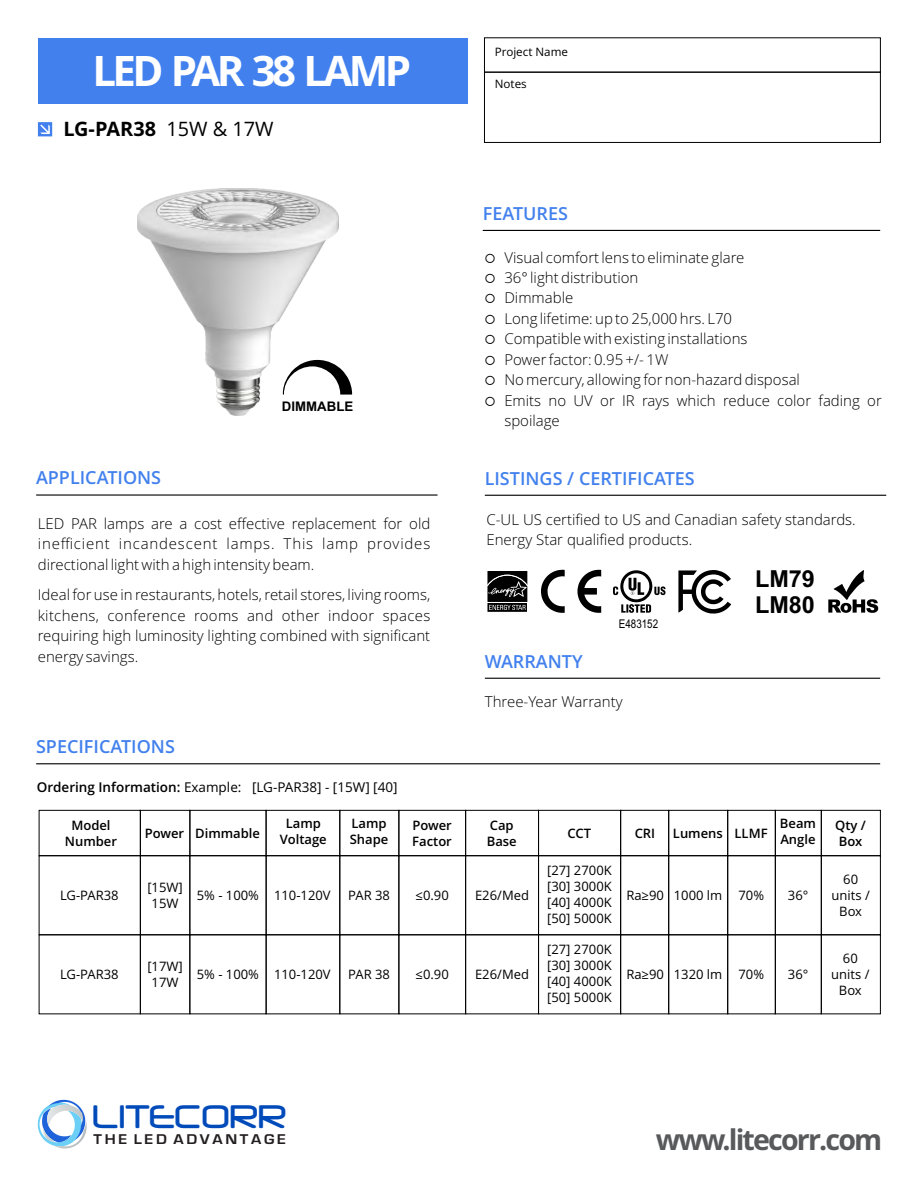
<style>
.page{position:relative;width:918px;height:1188px;background:#fff}
.page>*{position:absolute;margin:0;border:0;box-sizing:border-box;transform-origin:0 0}
.t1{font:700 42px "Open Sans";letter-spacing:-.085em;color:#fff}
.t2{font:38.55px "Neuropol";color:#004aba;scale:.93 1}
.t3{font:700 28.65px "Open Sans";letter-spacing:-.065em;color:#58595b}
.t4{font:700 23.4px/26.2px "Arial";color:#000}
.t5{font:700 19.95px "Open Sans";color:#000}
.t6{font:600 18px "Open Sans";color:#4281ed}
.t7{font:300 15px/20.4px "Open Sans";color:#000}
.t8{font:700 14.7px "Eurostile";letter-spacing:.17em;color:#231f20;scale:1.1 1}
.t9{font:13.5px "Open Sans";color:#000}
.t10{font:700 13.2px "Arial";color:#000}
.t11{font:13.05px/15.9px "Open Sans";color:#000;text-align:center}
.t12{font:600 13.05px/15.9px "Open Sans";color:#000}
.t13{font:12px "Arial Narrow";color:#000}
.t14{font:11.55px "Open Sans";color:#000}
.s1{font-weight:400}
.s2{font-weight:600}
</style>
<div class="page">
<svg style="left:38px;top:1100px;width:47px;height:48px"></svg>
<svg style="left:38px;top:122px;width:14px;height:14px"></svg>
<div style="left:484px;top:72px;width:397px;height:71px;border:1px solid #000"></div>
<div style="left:38px;top:38px;width:430px;height:65px;background:#4281ed"></div>
<hr style="left:36px;top:494px;width:402px;height:2px;background:#000">
<hr style="left:485px;top:495px;width:401px;height:1px;background:#000">
<hr style="left:36px;top:763px;width:844px;height:1px;background:#000">
<hr style="left:485px;top:678px;width:395px;height:1px;background:#000">
<hr style="left:483px;top:230px;width:397px;height:1px;background:#000">
<svg style="left:577px;top:570px;width:24px;height:43px"></svg>
<svg style="left:541px;top:570px;width:24px;height:43px"></svg>
<svg style="left:613px;top:570px;width:53px;height:43px"></svg>
<svg style="left:828px;top:570px;width:50px;height:43px"></svg>
<svg style="left:487px;top:571px;width:41px;height:41px;background:#323232"></svg>
<svg style="left:678px;top:570px;width:53px;height:44px"></svg>
<img style="left:137px;top:188px;width:201px;height:227px">
<svg style="left:283px;top:360px;width:69px;height:35px"></svg>
<div style="left:821px;top:810px;width:60px;height:46px;border:1px solid #000"></div>
<div style="left:775px;top:810px;width:47px;height:46px;border:1px solid #000"></div>
<div style="left:727px;top:810px;width:49px;height:46px;border:1px solid #000"></div>
<div style="left:668px;top:810px;width:60px;height:46px;border:1px solid #000"></div>
<div style="left:620px;top:810px;width:49px;height:46px;border:1px solid #000"></div>
<div style="left:538px;top:810px;width:83px;height:46px;border:1px solid #000"></div>
<div style="left:465px;top:810px;width:74px;height:46px;border:1px solid #000"></div>
<div style="left:398px;top:810px;width:68px;height:46px;border:1px solid #000"></div>
<div style="left:339px;top:810px;width:60px;height:46px;border:1px solid #000"></div>
<div style="left:266px;top:810px;width:74px;height:46px;border:1px solid #000"></div>
<div style="left:190px;top:810px;width:76px;height:46px;border:1px solid #000"></div>
<div style="left:140px;top:810px;width:50px;height:46px;border:1px solid #000"></div>
<div style="left:39px;top:810px;width:102px;height:46px;border:1px solid #000"></div>
<div style="left:821px;top:855px;width:60px;height:80px;border:1px solid #000"></div>
<div style="left:821px;top:934px;width:60px;height:80px;border:1px solid #000"></div>
<div style="left:775px;top:855px;width:47px;height:80px;border:1px solid #000"></div>
<div style="left:775px;top:934px;width:47px;height:80px;border:1px solid #000"></div>
<div style="left:727px;top:855px;width:49px;height:80px;border:1px solid #000"></div>
<div style="left:727px;top:934px;width:49px;height:80px;border:1px solid #000"></div>
<div style="left:668px;top:855px;width:60px;height:80px;border:1px solid #000"></div>
<div style="left:668px;top:934px;width:60px;height:80px;border:1px solid #000"></div>
<div style="left:620px;top:855px;width:49px;height:80px;border:1px solid #000"></div>
<div style="left:620px;top:934px;width:49px;height:80px;border:1px solid #000"></div>
<div style="left:538px;top:855px;width:83px;height:80px;border:1px solid #000"></div>
<div style="left:538px;top:934px;width:83px;height:80px;border:1px solid #000"></div>
<div style="left:465px;top:855px;width:74px;height:80px;border:1px solid #000"></div>
<div style="left:465px;top:934px;width:74px;height:80px;border:1px solid #000"></div>
<div style="left:398px;top:855px;width:68px;height:80px;border:1px solid #000"></div>
<div style="left:398px;top:934px;width:68px;height:80px;border:1px solid #000"></div>
<div style="left:339px;top:855px;width:60px;height:80px;border:1px solid #000"></div>
<div style="left:339px;top:934px;width:60px;height:80px;border:1px solid #000"></div>
<div style="left:266px;top:855px;width:74px;height:80px;border:1px solid #000"></div>
<div style="left:266px;top:934px;width:74px;height:80px;border:1px solid #000"></div>
<div style="left:189px;top:855px;width:78px;height:80px;border:1px solid #000"></div>
<div style="left:189px;top:934px;width:78px;height:80px;border:1px solid #000"></div>
<div style="left:140px;top:855px;width:50px;height:80px;border:1px solid #000"></div>
<div style="left:140px;top:934px;width:50px;height:80px;border:1px solid #000"></div>
<div style="left:39px;top:855px;width:102px;height:80px;border:1px solid #000"></div>
<div style="left:39px;top:934px;width:102px;height:80px;border:1px solid #000"></div>
<h1 class="t1" style="left:93px;top:53px;width:320px">LED PAR 38 LAMP</h1>
<h3 class="t5" style="left:63px;top:121px;width:212px">LG-PAR38 <span class="s1">15W &amp; 17W</span></h3>
<p class="t10" style="left:282px;top:401px;width:73px">DIMMABLE</p>
<p class="t14" style="left:495px;top:48px;width:75px">Project Name</p>
<p class="t14" style="left:495px;top:79px;width:33px">Notes</p>
<p class="t6" style="left:483px;top:206px;width:87px">FEATURES</p>
<p class="t7" style="left:484px;top:249px;width:262px">○ Visual comfort lens to eliminate glare</p>
<p class="t7" style="left:484px;top:269px;width:155px">○ 36° light distribution</p>
<p class="t7" style="left:484px;top:289px;width:90px">○ Dimmable</p>
<p class="t7" style="left:484px;top:310px;width:249px">○ Long lifetime: up to 25,000 hrs. L70</p>
<p class="t7" style="left:484px;top:330px;width:265px">○ Compatible with existing installations</p>
<p class="t7" style="left:484px;top:351px;width:185px">○ Power factor: 0.95 +/- 1W</p>
<p class="t7" style="left:484px;top:371px;width:317px">○ No mercury, allowing for non-hazard disposal</p>
<p class="t7" style="left:504px;top:391px;width:379px;text-indent:-20px">○ Emits no UV or IR rays which reduce color fading or spoilage</p>
<p class="t6" style="left:36px;top:471px;width:127px">APPLICATIONS</p>
<p class="t6" style="left:485px;top:471px;width:212px">LISTINGS / CERTIFICATES</p>
<p class="t7" style="left:38px;top:515px;width:394px;text-align:justify">LED PAR lamps are a cost effective replacement for old inefficient incandescent lamps. This lamp provides directional light with a high intensity beam.</p>
<p class="t7" style="left:38px;top:586px;width:394px;text-align:justify">Ideal for use in restaurants, hotels, retail stores, living rooms, kitchens, conference rooms and other indoor spaces requiring high luminosity lighting combined with significant energy savings.</p>
<p class="t7" style="left:487px;top:511px;width:371px">C-UL US certified to US and Canadian safety standards.<br>Energy Star qualified products.</p>
<p class="t6" style="left:485px;top:654px;width:100px">WARRANTY</p>
<p class="t13" style="left:619px;top:619px;width:41px">E483152</p>
<h3 class="t4" style="left:755px;top:568px;width:61px">LM79<br>LM80</h3>
<p class="t7" style="left:485px;top:693px;width:139px">Three-Year Warranty</p>
<p class="t6" style="left:36px;top:739px;width:140px">SPECIFICATIONS</p>
<p class="t9" style="left:37px;top:782px;width:362px"><span class="s2">Ordering Information:</span> Example: [LG-PAR38] - [15W] [40]</p>
<p class="t12" style="left:65px;top:819px;width:54px;text-align:center">Model<br>Number</p>
<p class="t12" style="left:145px;top:826px;width:41px">Power</p>
<p class="t12" style="left:195px;top:827px;width:66px">Dimmable</p>
<p class="t12" style="left:280px;top:817px;width:48px;text-align:center">Lamp<br>Voltage</p>
<p class="t12" style="left:350px;top:817px;width:40px">Lamp<br>Shape</p>
<p class="t12" style="left:412px;top:818px;width:41px">Power<br>Factor</p>
<p class="t12" style="left:487px;top:818px;width:31px">Cap<br>Base</p>
<p class="t12" style="left:567px;top:826px;width:25px">CCT</p>
<p class="t12" style="left:635px;top:826px;width:22px">CRI</p>
<p class="t12" style="left:673px;top:826px;width:96px">Lumens LLMF</p>
<p class="t12" style="left:780px;top:817px;width:38px">Beam<br>Angle</p>
<p class="t12" style="left:835px;top:818px;width:32px">Qty /<br>Box</p>
<p class="t11" style="left:60px;top:889px;width:60px">LG-PAR38</p>
<p class="t11" style="left:60px;top:968px;width:60px">LG-PAR38</p>
<p class="t11" style="left:147px;top:880px;width:37px">[15W]<br>15W</p>
<p class="t11" style="left:197px;top:889px;width:64px">5% - 100%</p>
<p class="t11" style="left:274px;top:889px;width:58px">110-120V</p>
<p class="t11" style="left:348px;top:889px;width:43px">PAR 38</p>
<p class="t11" style="left:147px;top:960px;width:37px">[17W]<br>17W</p>
<p class="t11" style="left:197px;top:968px;width:64px">5% - 100%</p>
<p class="t11" style="left:274px;top:968px;width:58px">110-120V</p>
<p class="t11" style="left:348px;top:968px;width:43px">PAR 38</p>
<p class="t11" style="left:416px;top:889px;width:35px">≤0.90</p>
<p class="t11" style="left:416px;top:968px;width:35px">≤0.90</p>
<p class="t11" style="left:475px;top:889px;width:55px">E26/Med</p>
<p class="t11" style="left:475px;top:968px;width:55px">E26/Med</p>
<p class="t11" style="left:547px;top:864px;width:66px;text-align:justify">[27] 2700K [30] 3000K [40] 4000K [50] 5000K</p>
<p class="t11" style="left:547px;top:943px;width:66px;text-align:justify">[27] 2700K [30] 3000K [40] 4000K [50] 5000K</p>
<p class="t11" style="left:626px;top:889px;width:39px">Ra≥90</p>
<p class="t11" style="left:674px;top:889px;width:50px">1000 lm</p>
<p class="t11" style="left:626px;top:968px;width:39px">Ra≥90</p>
<p class="t11" style="left:674px;top:968px;width:50px">1320 lm</p>
<p class="t11" style="left:739px;top:889px;width:27px">70%</p>
<p class="t11" style="left:739px;top:968px;width:27px">70%</p>
<p class="t11" style="left:788px;top:889px;width:22px">36°</p>
<p class="t11" style="left:788px;top:968px;width:22px">36°</p>
<p class="t11" style="left:832px;top:873px;width:40px">60 units /<br>Box</p>
<p class="t11" style="left:831px;top:952px;width:40px">60 units /<br>Box</p>
<h2 class="t2" style="left:93px;top:1099px;width:210px">LITECORR</h2>
<p class="t8" style="left:94px;top:1134px;width:176px">THE LED ADVANTAGE</p>
<h3 class="t3" style="left:656px;top:1128px;width:228px">www.litecorr.com</h3>
</div>
